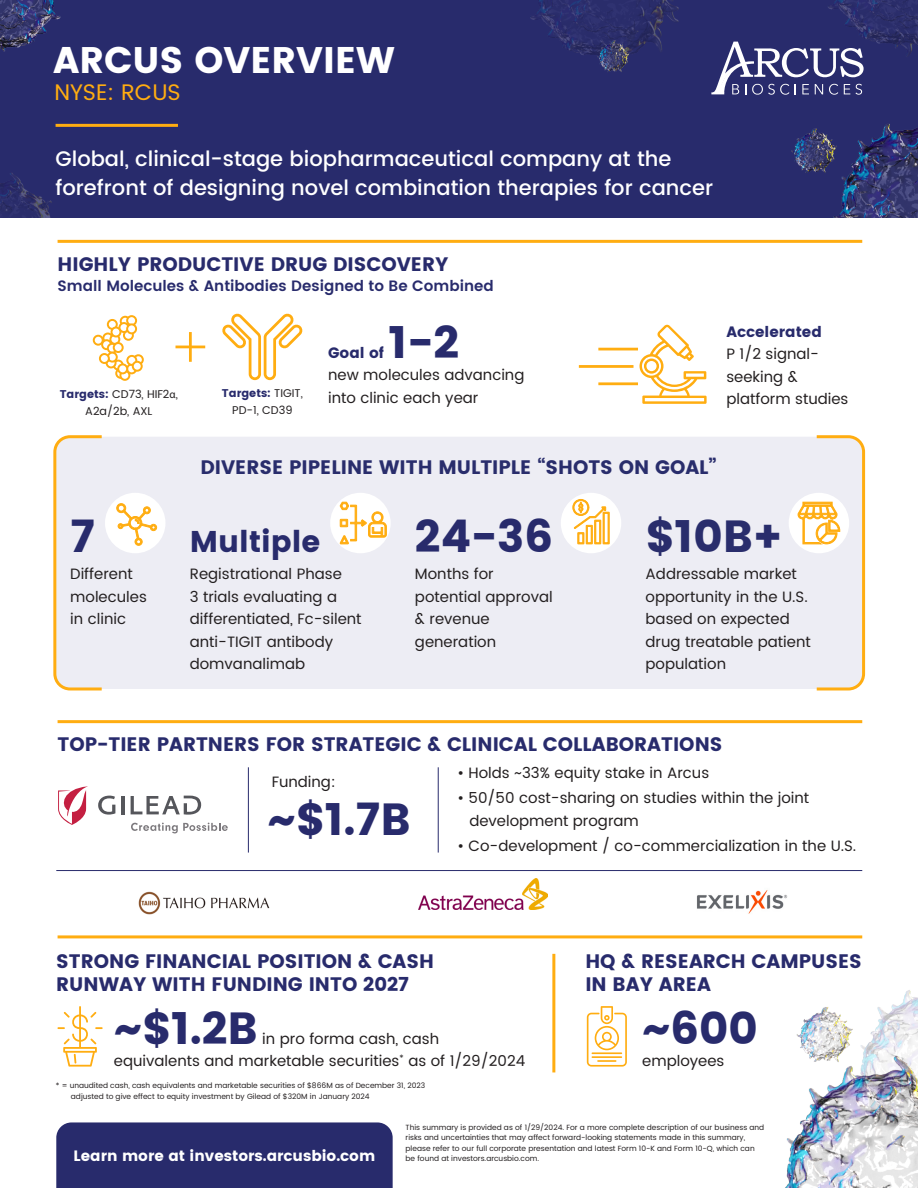
<style>
.page{position:relative;width:918px;height:1188px;background:#fff}
.page>*{position:absolute;margin:0;border:0;box-sizing:border-box;transform-origin:0 0}
.t1{font:700 45px "Poppins";color:#282b6c}
.t2{font:700 45px "Poppins";color:#292d6c}
.t3{font:700 37.05px "Poppins";color:#fff}
.t4{font:700 30px "Poppins";color:#282b6c}
.t5{font:22.5px "Poppins";color:#ffad11}
.t6{font:500 21px/28.5px "Poppins";color:#fff}
.t7{font:700 19.5px/22.8px "Poppins";color:#282b6c}
.t8{font:700 19.5px "Poppins";color:#292d6c}
.t9{font:15px/22.5px "Poppins";color:#231f20}
.t10{font:600 15px "Poppins";color:#282b6c}
.t11{font:700 15px "Poppins";color:#fff}
.t12{font:700 15px "Poppins";color:#282b6c}
.t13{font:11.25px/17.2px "Poppins";color:#231f20;text-align:center}
.t14{font:7.5px/10.5px "Poppins";color:#231f20}
.s1{font-weight:700;color:#282b6c}
.s2{font-family:"Myriad Pro"}
</style>
<div class="page">
<img style="left:785px;top:1045px;width:133px;height:143px">
<img style="left:861px;top:990px;width:57px;height:158px">
<img style="left:793px;top:1007px;width:62px;height:58px">
<div style="left:0;top:0;width:918px;height:218px;background:#282b6c"></div>
<div style="left:56px;top:1122px;width:337px;height:66px;background:#282b6c"></div>
<svg style="left:711px;top:42px;width:153px;height:53px"></svg>
<hr style="left:56px;top:124px;width:122px;height:3px;background:#ffad11">
<hr style="left:56px;top:870px;width:806px;height:1px;background:#282b6c">
<svg style="left:98px;top:796px;width:17px;height:19px"></svg>
<hr style="left:121px;top:796px;width:3px;height:18px;background:#55565b">
<svg style="left:131px;top:796px;width:70px;height:19px"></svg>
<svg style="left:58px;top:786px;width:30px;height:39px"></svg>
<svg style="left:131px;top:822px;width:97px;height:12px"></svg>
<hr style="left:58px;top:720px;width:804px;height:3px;background:#ffad11">
<hr style="left:248px;top:767px;width:1px;height:86px;background:#282b6c">
<hr style="left:438px;top:767px;width:1px;height:86px;background:#282b6c">
<img style="left:138px;top:892px;width:132px;height:22px">
<img style="left:418px;top:878px;width:130px;height:31px">
<img style="left:697px;top:890px;width:90px;height:24px">
<div style="left:55px;top:437px;width:809px;height:252px;background:#ededf4;border-radius:15px"></div>
<svg style="left:53px;top:435px;width:49px;height:256px"></svg>
<div style="left:105px;top:493px;width:60px;height:60px;background:#fff;border-radius:50%"></div>
<svg style="left:117px;top:504px;width:40px;height:41px"></svg>
<div style="left:330px;top:493px;width:61px;height:60px;background:#fff;border-radius:50%"></div>
<svg style="left:340px;top:502px;width:46px;height:42px"></svg>
<div style="left:789px;top:493px;width:60px;height:60px;background:#fff;border-radius:50%"></div>
<svg style="left:798px;top:435px;width:68px;height:256px"></svg>
<div style="left:561px;top:493px;width:60px;height:60px;background:#fff;border-radius:50%"></div>
<svg style="left:573px;top:499px;width:37px;height:45px"></svg>
<hr style="left:58px;top:240px;width:804px;height:3px;background:#ffad11">
<svg style="left:222px;top:313px;width:81px;height:68px"></svg>
<hr style="left:189px;top:332px;width:3px;height:30px;background:#ffad11">
<hr style="left:176px;top:346px;width:29px;height:2px;background:#ffad11">
<svg style="left:640px;top:324px;width:67px;height:80px"></svg>
<hr style="left:598px;top:348px;width:40px;height:2px;background:#ffad11">
<hr style="left:579px;top:365px;width:55px;height:3px;background:#ffad11">
<hr style="left:598px;top:382px;width:40px;height:3px;background:#ffad11">
<img style="left:822px;top:0;width:96px;height:61px">
<img style="left:530px;top:0;width:149px;height:55px">
<img style="left:0;top:173px;width:52px;height:45px">
<img style="left:833px;top:124px;width:85px;height:94px">
<img style="left:791px;top:125px;width:47px;height:50px">
<img style="left:594px;top:38px;width:36px;height:34px">
<img style="left:0;top:0;width:61px;height:52px">
<hr style="left:58px;top:935px;width:804px;height:3px;background:#ffad11">
<svg style="left:57px;top:1006px;width:46px;height:61px"></svg>
<hr style="left:552px;top:954px;width:3px;height:118px;background:#ffad11">
<svg style="left:587px;top:1006px;width:40px;height:61px"></svg>
<div style="left:115px;top:368px;width:11px;height:11px;border:2px solid #ffad11;border-radius:50%"></div>
<div style="left:120px;top:316px;width:11px;height:11px;border:2px solid #ffad11;border-radius:50%"></div>
<div style="left:93px;top:335px;width:11px;height:11px;border:2px solid #ffad11;border-radius:50%"></div>
<div style="left:102px;top:333px;width:11px;height:10px;border:2px solid #ffad11;border-radius:50%"></div>
<div style="left:102px;top:340px;width:9px;height:9px;background:#fff;border-radius:50%"></div>
<div style="left:101px;top:339px;width:11px;height:11px;border:2px solid #ffad11;border-radius:50%"></div>
<div style="left:107px;top:343px;width:11px;height:11px;border:2px solid #ffad11;border-radius:50%"></div>
<div style="left:109px;top:334px;width:11px;height:11px;border:2px solid #ffad11;border-radius:50%"></div>
<div style="left:114px;top:343px;width:9px;height:9px;background:#fff;border-radius:50%"></div>
<div style="left:113px;top:342px;width:11px;height:11px;border:2px solid #ffad11;border-radius:50%"></div>
<div style="left:133px;top:354px;width:11px;height:11px;border:2px solid #ffad11;border-radius:50%"></div>
<div style="left:126px;top:363px;width:11px;height:11px;border:2px solid #ffad11;border-radius:50%"></div>
<svg style="left:120px;top:371px;width:9px;height:9px"></svg>
<div style="left:119px;top:370px;width:11px;height:11px;border:2px solid #ffad11;border-radius:50%"></div>
<div style="left:113px;top:360px;width:11px;height:11px;border:2px solid #ffad11;border-radius:50%"></div>
<div style="left:107px;top:359px;width:9px;height:8px;background:#fff;border-radius:50%"></div>
<div style="left:106px;top:358px;width:11px;height:10px;border:2px solid #ffad11;border-radius:50%"></div>
<div style="left:107px;top:319px;width:11px;height:11px;border:2px solid #ffad11;border-radius:50%"></div>
<div style="left:111px;top:327px;width:10px;height:10px;border:2px solid #ffad11;border-radius:50%"></div>
<div style="left:127px;top:316px;width:9px;height:9px;background:#fff;border-radius:50%"></div>
<div style="left:126px;top:315px;width:11px;height:11px;border:2px solid #ffad11;border-radius:50%"></div>
<div style="left:123px;top:330px;width:11px;height:11px;border:2px solid #ffad11;border-radius:50%"></div>
<div style="left:119px;top:323px;width:9px;height:9px;background:#fff;border-radius:50%"></div>
<div style="left:118px;top:322px;width:11px;height:11px;border:2px solid #ffad11;border-radius:50%"></div>
<div style="left:127px;top:356px;width:9px;height:9px;background:#fff;border-radius:50%"></div>
<div style="left:126px;top:355px;width:11px;height:11px;border:2px solid #ffad11;border-radius:50%"></div>
<div style="left:133px;top:362px;width:9px;height:9px;background:#fff;border-radius:50%"></div>
<div style="left:132px;top:361px;width:11px;height:11px;border:2px solid #ffad11;border-radius:50%"></div>
<div style="left:118px;top:364px;width:9px;height:9px;background:#fff;border-radius:50%"></div>
<div style="left:117px;top:363px;width:11px;height:11px;border:2px solid #ffad11;border-radius:50%"></div>
<div style="left:108px;top:353px;width:9px;height:9px;background:#fff;border-radius:50%"></div>
<div style="left:107px;top:352px;width:11px;height:11px;border:2px solid #ffad11;border-radius:50%"></div>
<div style="left:99px;top:353px;width:11px;height:11px;border:2px solid #ffad11;border-radius:50%"></div>
<div style="left:127px;top:324px;width:9px;height:9px;background:#fff;border-radius:50%"></div>
<div style="left:126px;top:323px;width:11px;height:11px;border:2px solid #ffad11;border-radius:50%"></div>
<h2 class="t3" style="left:53px;top:39px;width:343px">ARCUS OVERVIEW</h2>
<h3 class="t5" style="left:54px;top:76px;width:128px">NYSE: RCUS</h3>
<h3 class="t6" style="left:56px;top:145px;width:659px">Global, clinical-stage biopharmaceutical company at the forefront of designing novel combination therapies for cancer</h3>
<h3 class="t7" style="left:58px;top:253px;width:392px">HIGHLY PRODUCTIVE DRUG DISCOVERY</h3>
<p class="t10" style="left:58px;top:275px;width:438px">Small Molecules &amp; Antibodies Designed to Be Combined</p>
<p class="t13" style="left:60px;top:385px;width:119px"><span class="s1">Targets:</span> CD73, HIF2<span class="s2">α</span>,<br>A2a/2b, AXL</p>
<p class="t13" style="left:222px;top:385px;width:82px"><span class="s1">Targets:</span> TIGIT,<br>PD-1, CD39</p>
<h1 class="t1" style="left:388px;top:316px;width:72px">1-2</h1>
<p class="t9" style="left:328px;top:364px;width:198px">new molecules advancing into clinic each year</p>
<p class="t12" style="left:328px;top:344px;width:57px">Goal of</p>
<p class="t12" style="left:726px;top:323px;width:97px">Accelerated</p>
<p class="t9" style="left:726px;top:343px;width:124px">P 1/2 signal&shy;seeking &amp; platform studies</p>
<h3 class="t8" style="left:200px;top:456px;width:518px">DIVERSE PIPELINE WITH MULTIPLE “SHOTS ON GOAL”</h3>
<h1 class="t1" style="left:70px;top:510px;width:27px">7</h1>
<p class="t9" style="left:70px;top:563px;width:78px">Different molecules in clinic</p>
<h3 class="t4" style="left:190px;top:524px;width:132px">Multiple</h3>
<p class="t9" style="left:190px;top:563px;width:173px">Registrational Phase<br>3 trials evaluating a differentiated, Fc-silent anti-TIGIT antibody domvanalimab</p>
<h1 class="t1" style="left:415px;top:510px;width:140px">24-36</h1>
<p class="t9" style="left:415px;top:563px;width:139px">Months for potential approval &amp; revenue generation</p>
<h1 class="t2" style="left:646px;top:510px;width:138px">$10B+</h1>
<p class="t9" style="left:646px;top:563px;width:167px">Addressable market opportunity in the U.S. based on expected drug treatable patient population</p>
<h3 class="t7" style="left:58px;top:733px;width:666px">TOP-TIER PARTNERS FOR STRATEGIC &amp; CLINICAL COLLABORATIONS</h3>
<p class="t9" style="left:457px;top:762px;width:253px">• Holds ~33% equity stake in Arcus</p>
<p class="t9" style="left:469px;top:787px;width:341px;text-indent:-12px">• 50/50 cost-sharing on studies within the joint development program</p>
<p class="t9" style="left:457px;top:835px;width:401px">• Co-development / co-commercialization in the U.S.</p>
<p class="t9" style="left:272px;top:771px;width:65px">Funding:</p>
<h1 class="t1" style="left:267px;top:793px;width:145px">~$1.7B</h1>
<h3 class="t7" style="left:56px;top:950px;width:379px">STRONG FINANCIAL POSITION &amp; CASH<br>RUNWAY WITH FUNDING INTO 2027</h3>
<h1 class="t1" style="left:114px;top:1002px;width:145px">~$1.2B</h1>
<p class="t9" style="left:114px;top:1028px;width:413px;text-indent:148px">in pro forma cash, cash equivalents and marketable securities<sup>*</sup> as of 1/29/2024</p>
<p class="t14" style="left:71px;top:1081px;width:356px;text-indent:-15px">* = unaudited cash, cash equivalents and marketable securities of $866M as of December 31, 2023 adjusted to give effect to equity investment by Gilead of $320M in January 2024</p>
<h3 class="t7" style="left:585px;top:950px;width:278px">HQ &amp; RESEARCH CAMPUSES<br>IN BAY AREA</h3>
<h1 class="t1" style="left:642px;top:1002px;width:117px">~600</h1>
<p class="t9" style="left:642px;top:1050px;width:84px">employees</p>
<p class="t11" style="left:74px;top:1147px;width:303px">Learn more at investors.arcusbio.com</p>
<p class="t14" style="left:406px;top:1122px;width:360px">This summary is provided as of 1/29/2024. For a more complete description of our business and risks and uncertainties that may affect forward-looking statements made in this summary, please refer to our full corporate presentation and latest Form 10-K and Form 10-Q, which can be found at investors.arcusbio.com.</p>
</div>
